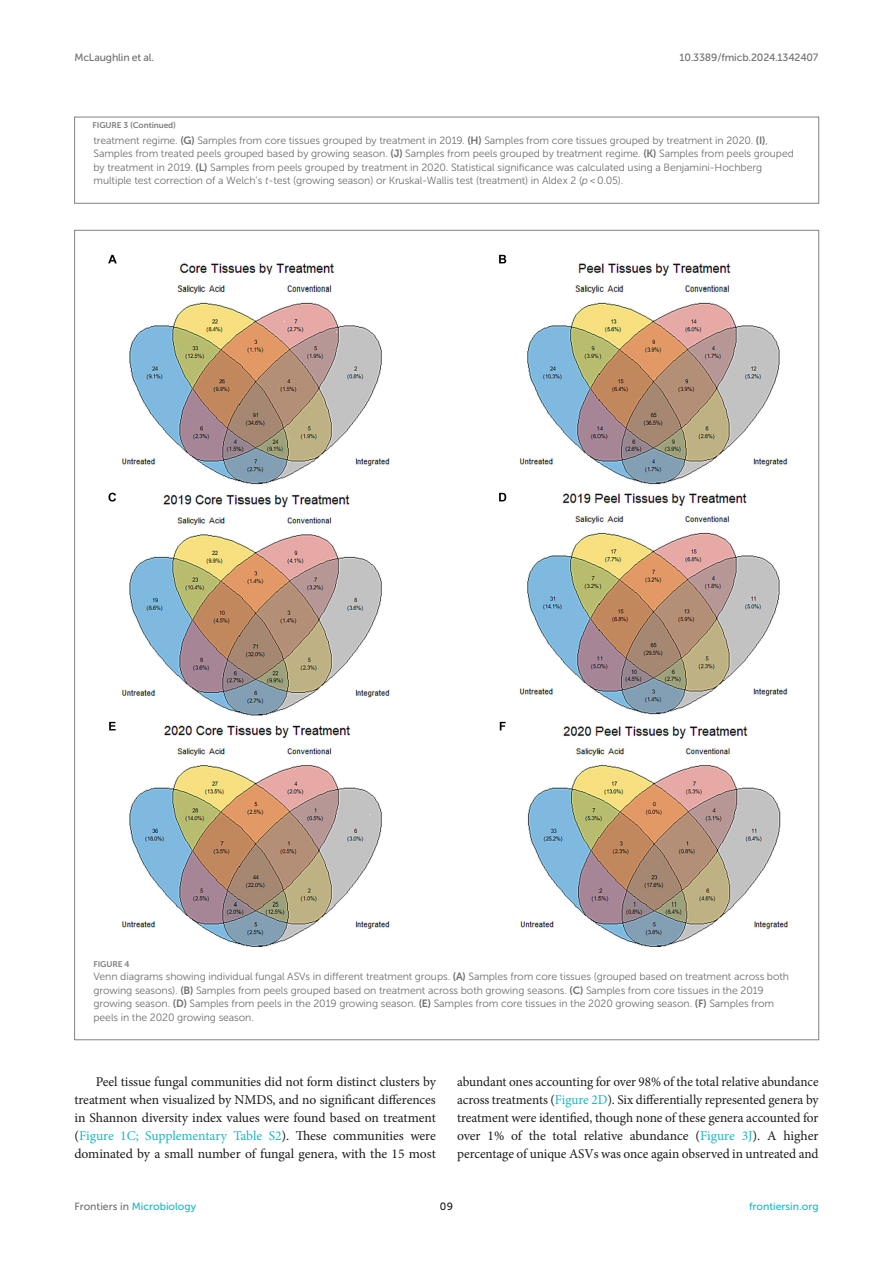
<style>
.page{position:relative;width:893px;height:1263px;background:#fff}
.page>*{position:absolute;margin:0;border:0;box-sizing:border-box;transform-origin:0 0}
.TEXT{font:13.5px/18px "Minion Pro";letter-spacing:-.005em;color:#1b1c1b;text-align:justify}
.FIG_LEG{font:10.5px/13.5px "Museo Sans 300";letter-spacing:-.01em;color:#706f70}
.t1{font:10.5px "Museo Sans 500";letter-spacing:-.015em;color:#706f70}
.t2{font:10.5px "Museo Sans 500";color:#1db5c3}
.t3{font:10.5px "Museo Sans 500";color:#1b1c1b}
.FIG_HD{font:8.25px "Museo Sans 700";letter-spacing:-.01em;color:#7e7f7f}
.s1{font-family:"Museo Sans 700"}
.s2{font-style:italic}
.s3{color:#1db5c3}
.s4{color:#706f70}
</style>
<div class="page">
<div style="left:74px;top:117px;width:745px;height:86px;border:1px solid #808285"></div>
<img style="left:108px;top:254px;width:680px;height:693px">
<p class="t1" style="left:74px;top:51px;width:81px">McLaughlin et al.</p>
<p class="t1" style="left:679px;top:51px;width:140px">10.3389/fmicb.2024.1342407</p>
<p class="FIG_HD" style="left:93px;top:120px;width:85px">FIGURE 3 (Continued)</p>
<p class="FIG_LEG" style="left:94px;top:134px;width:702px">treatment regime. <span class="s1">(G)</span> Samples from core tissues grouped by treatment in 2019. <span class="s1">(H)</span> Samples from core tissues grouped by treatment in 2020. <span class="s1">(I)</span>, Samples from treated peels grouped based by growing season. <span class="s1">(J)</span> Samples from peels grouped by treatment regime. <span class="s1">(K)</span> Samples from peels grouped by treatment in 2019. <span class="s1">(L)</span> Samples from peels grouped by treatment in 2020. Statistical significance was calculated using a Benjamini-Hochberg multiple test correction of a Welch’s <span class="s2">t</span>-test (growing season) or Kruskal-Wallis test (treatment) in Aldex 2 (<span class="s2">p</span> &lt; 0.05).</p>
<p class="FIG_HD" style="left:94px;top:959px;width:37px">FIGURE 4</p>
<p class="FIG_LEG" style="left:94px;top:970px;width:697px">Venn diagrams showing individual fungal ASVs in different treatment groups. <span class="s1">(A)</span> Samples from core tissues (grouped based on treatment across both growing seasons). <span class="s1">(B)</span> Samples from peels grouped based on treatment across both growing seasons. <span class="s1">(C)</span> Samples from core tissues in the 2019 growing season. <span class="s1">(D)</span> Samples from peels in the 2019 growing season. <span class="s1">(E)</span> Samples from core tissues in the 2020 growing season. <span class="s1">(F)</span> Samples from peels in the 2020 growing season.</p>
<p class="TEXT" style="left:74px;top:1073px;width:363px;text-indent:21px">Peel tissue fungal communities did not form distinct clusters by treatment when visualized by NMDS, and no significant differences in Shannon diversity index values were found based on treatment (<span class="s3">Figure 1C; Supplementary Table S2</span>). These communities were dominated by a small number of fungal genera, with the 15 most</p>
<p class="TEXT" style="left:457px;top:1073px;width:363px">abundant ones accounting for over 98% of the total relative abundance across treatments (<span class="s3">Figure 2D</span>). Six differentially represented genera by treatment were identified, though none of these genera accounted for over 1% of the total relative abundance (<span class="s3">Figure 3J</span>). A higher percentage of unique ASVs was once again observed in untreated and</p>
<p class="t2" style="left:74px;top:1200px;width:123px"><span class="s4">Frontiers in</span> Microbiology</p>
<p class="t3" style="left:440px;top:1200px;width:15px">09</p>
<p class="t2" style="left:749px;top:1200px;width:71px">frontiersin.org</p>
</div>
